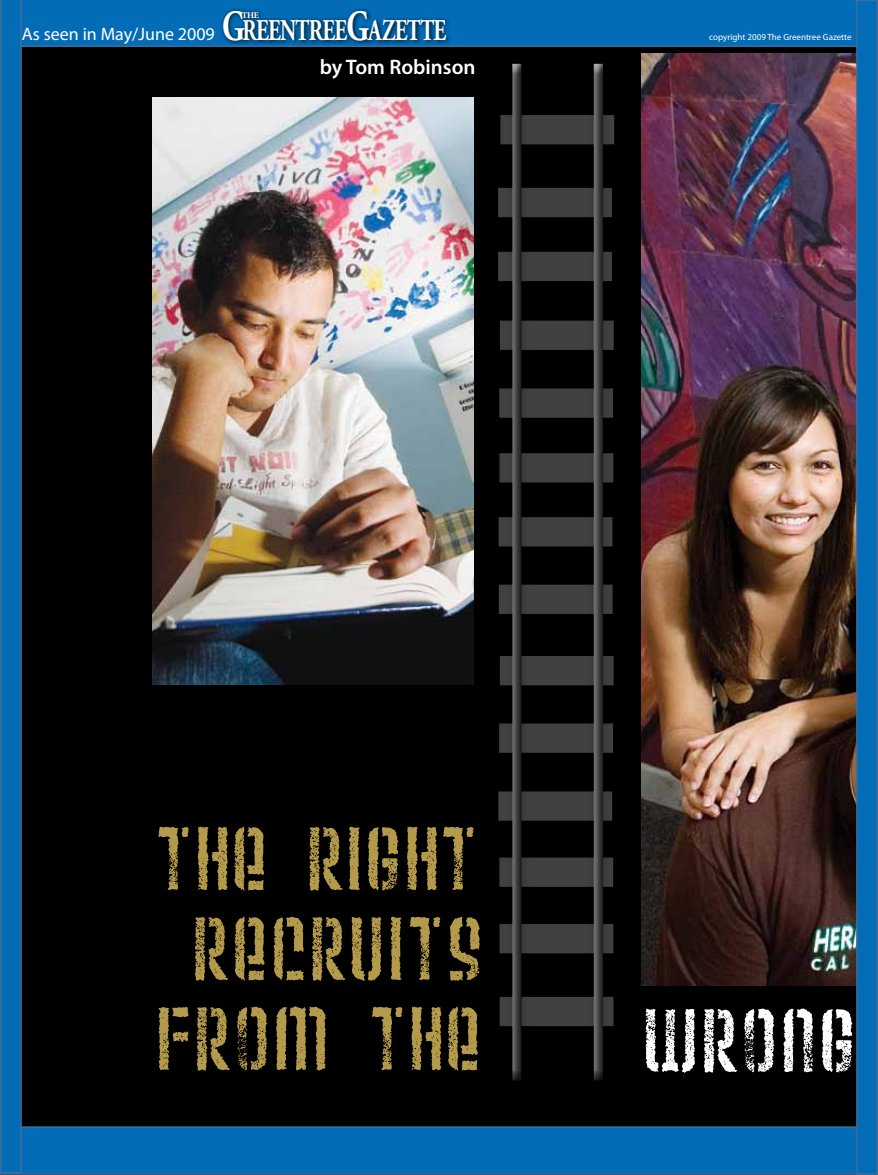
<style>
.page{position:relative;width:878px;height:1175px;background:#fff}
.page>*{position:absolute;margin:0;border:0;box-sizing:border-box;transform-origin:0 0}
.t1{font:90px/90px "Weltron Urban";color:#b49a4b;text-align:center}
.t2{font:90px "Weltron Urban";color:#fff}
.t3{font:700 30.15px "Adobe Garamond Pro";letter-spacing:-.035em;color:#fff;scale:.71 1}
.t4{font:600 21px "Myriad Pro";color:#fff}
.t5{font:18px "Myriad Pro";color:#fff}
.t6{font:9px "Myriad Pro";color:#fff}
.t7{font:700 8.7px "Adobe Garamond Pro";color:#fff}
.s1{font-size:43.05px}
</style>
<div class="page">
<div style="left:0;top:0;width:878px;height:1174px;background:#000"></div>
<div style="left:500px;top:115px;width:114px;height:29px;background:#414042"></div>
<div style="left:498px;top:188px;width:114px;height:29px;background:#414042"></div>
<div style="left:498px;top:252px;width:114px;height:29px;background:#414042"></div>
<div style="left:500px;top:320px;width:113px;height:30px;background:#414042;border:1px solid #414042"></div>
<div style="left:499px;top:388px;width:114px;height:30px;background:#414042;border:1px solid #414042"></div>
<div style="left:499px;top:453px;width:114px;height:29px;background:#414042;border:1px solid #414042"></div>
<div style="left:498px;top:517px;width:114px;height:29px;background:#414042;border:1px solid #414042"></div>
<div style="left:499px;top:584px;width:113px;height:30px;background:#414042;border:1px solid #414042"></div>
<div style="left:500px;top:656px;width:113px;height:29px;background:#414042"></div>
<div style="left:499px;top:723px;width:114px;height:29px;background:#414042;border:1px solid #414042"></div>
<div style="left:498px;top:791px;width:114px;height:29px;background:#414042;border:1px solid #414042"></div>
<div style="left:499px;top:857px;width:114px;height:29px;background:#414042;border:1px solid #414042"></div>
<div style="left:499px;top:924px;width:114px;height:29px;background:#414042"></div>
<div style="left:499px;top:996px;width:114px;height:30px;background:#414042;border:1px solid #414042"></div>
<div style="left:505px;top:57px;width:26px;height:1032px;background:#000;opacity:.22"></div>
<div style="left:511px;top:64px;width:12px;height:1016px;background:#000;opacity:.75"></div>
<div style="left:586px;top:57px;width:26px;height:1032px;background:#000;opacity:.22"></div>
<div style="left:592px;top:64px;width:12px;height:1016px;background:#000;opacity:.75"></div>
<img style="left:152px;top:97px;width:322px;height:588px">
<img style="left:641px;top:53px;width:215px;height:932px">
<div style="left:22px;top:0;width:834px;height:47px;background:#036cb6"></div>
<div style="left:1px;top:1127px;width:876px;height:47px;background:#036cb6"></div>
<div style="left:0;top:1126px;width:878px;height:48px;border:2px solid #3c6d9c"></div>
<svg style="left:0;top:0;width:22px;height:1173px"></svg>
<div style="left:856px;top:0;width:21px;height:1173px;background:#036cb6"></div>
<div style="left:856px;top:0;width:22px;height:1174px;border:2px solid #3c6d9c"></div>
<div style="left:220px;top:6px;width:231px;height:39px;background:#000;opacity:.88"></div>
<div style="left:238px;top:8px;width:26px;height:14px;background:#000;opacity:.88"></div>
<h2 class="t3" style="left:222px;top:13px;width:317px"><span class="s1">G</span>REENTREE<span class="s1">G</span>AZETTE</h2>
<p class="t7" style="left:242px;top:10px;width:19px">THE</p>
<h3 class="t5" style="left:22px;top:24px;width:194px">As seen in May/June 2009</h3>
<p class="t6" style="left:709px;top:32px;width:144px">copyright 2009 The Greentree Gazette</p>
<h3 class="t4" style="left:320px;top:53px;width:157px">by Tom Robinson</h3>
<h1 class="t1" style="left:149px;top:810px;width:332px">THE RIGHT<br>RECRUITS<br>FROM THE</h1>
<h1 class="t2" style="left:636px;top:985px;width:217px">WRONG</h1>
</div>
